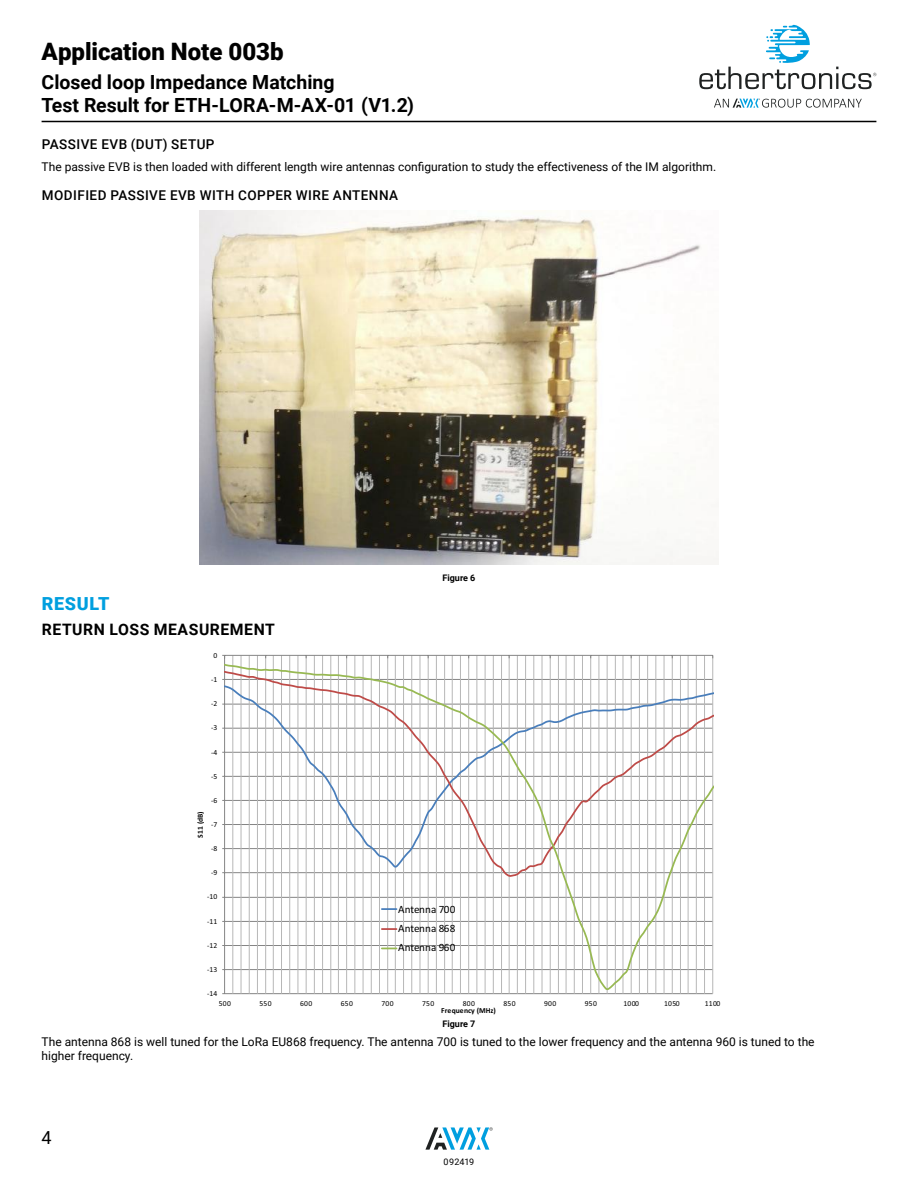
<style>
.page{position:relative;width:918px;height:1188px;background:#fff}
.page>*{position:absolute;margin:0;border:0;box-sizing:border-box;transform-origin:0 0}
.t1{font:900 24px "Roboto";color:#000}
.t2{font:700 19.5px/23.4px "Roboto";color:#000}
.t3{font:900 18px "Roboto";letter-spacing:.035em;color:#009fdf}
.t4{font:18px "Roboto";color:#000}
.t5{font:700 15.75px "Roboto";letter-spacing:.035em;color:#000}
.t6{font:500 13.5px "Roboto";letter-spacing:.035em;color:#000}
.t7{font:12px/14.4px "Roboto";color:#000}
.t8{font:11.1px/19.4px "Calibri";color:#000;text-align:justify}
.t9{font:700 9px "Roboto";color:#000}
.t10{font:9px "Roboto";letter-spacing:.02em;color:#000}
.t11{font:7.65px "Calibri";letter-spacing:.03em;color:#000}
.t12{font:700 7.65px "Calibri";color:#000}
</style>
<div class="page">
<hr style="left:42px;top:121px;width:834px;height:1px;background:#000">
<svg style="left:699px;top:25px;width:177px;height:64px"></svg>
<svg style="left:714px;top:99px;width:148px;height:9px"></svg>
<svg style="left:425px;top:1127px;width:68px;height:23px"></svg>
<img style="left:200px;top:211px;width:518px;height:354px">
<hr style="left:225px;top:993px;width:488px;height:1px;background:#858585">
<hr style="left:712px;top:655px;width:1px;height:339px;background:#b7b7b7">
<hr style="left:704px;top:655px;width:1px;height:339px;background:#b7b7b7">
<hr style="left:696px;top:655px;width:1px;height:339px;background:#b7b7b7">
<hr style="left:688px;top:655px;width:1px;height:339px;background:#b7b7b7">
<hr style="left:680px;top:655px;width:1px;height:339px;background:#b7b7b7">
<hr style="left:672px;top:655px;width:1px;height:339px;background:#b7b7b7">
<hr style="left:664px;top:655px;width:1px;height:339px;background:#b7b7b7">
<hr style="left:656px;top:655px;width:1px;height:339px;background:#b7b7b7">
<hr style="left:647px;top:655px;width:1px;height:339px;background:#b7b7b7">
<hr style="left:639px;top:655px;width:1px;height:339px;background:#b7b7b7">
<hr style="left:631px;top:655px;width:1px;height:339px;background:#b7b7b7">
<hr style="left:623px;top:655px;width:1px;height:339px;background:#b7b7b7">
<hr style="left:615px;top:655px;width:1px;height:339px;background:#b7b7b7">
<hr style="left:607px;top:655px;width:1px;height:339px;background:#b7b7b7">
<hr style="left:599px;top:655px;width:1px;height:339px;background:#b7b7b7">
<hr style="left:590px;top:655px;width:1px;height:339px;background:#b7b7b7">
<hr style="left:582px;top:655px;width:1px;height:339px;background:#b7b7b7">
<hr style="left:574px;top:655px;width:1px;height:339px;background:#b7b7b7">
<hr style="left:566px;top:655px;width:1px;height:339px;background:#b7b7b7">
<hr style="left:558px;top:655px;width:1px;height:339px;background:#b7b7b7">
<hr style="left:550px;top:655px;width:1px;height:339px;background:#b7b7b7">
<hr style="left:542px;top:655px;width:1px;height:339px;background:#b7b7b7">
<hr style="left:534px;top:655px;width:1px;height:339px;background:#b7b7b7">
<hr style="left:525px;top:655px;width:1px;height:339px;background:#b7b7b7">
<hr style="left:517px;top:655px;width:1px;height:339px;background:#b7b7b7">
<hr style="left:509px;top:655px;width:1px;height:339px;background:#b7b7b7">
<hr style="left:501px;top:655px;width:1px;height:339px;background:#b7b7b7">
<hr style="left:493px;top:655px;width:1px;height:339px;background:#b7b7b7">
<hr style="left:485px;top:655px;width:1px;height:339px;background:#b7b7b7">
<hr style="left:477px;top:655px;width:1px;height:339px;background:#b7b7b7">
<hr style="left:468px;top:655px;width:1px;height:339px;background:#b7b7b7">
<hr style="left:460px;top:655px;width:1px;height:339px;background:#b7b7b7">
<hr style="left:452px;top:655px;width:1px;height:339px;background:#b7b7b7">
<hr style="left:444px;top:655px;width:1px;height:339px;background:#b7b7b7">
<hr style="left:436px;top:655px;width:1px;height:339px;background:#b7b7b7">
<hr style="left:428px;top:655px;width:1px;height:339px;background:#b7b7b7">
<hr style="left:420px;top:655px;width:1px;height:339px;background:#b7b7b7">
<hr style="left:411px;top:655px;width:1px;height:339px;background:#b7b7b7">
<hr style="left:403px;top:655px;width:1px;height:339px;background:#b7b7b7">
<hr style="left:395px;top:655px;width:1px;height:339px;background:#b7b7b7">
<hr style="left:387px;top:655px;width:1px;height:339px;background:#b7b7b7">
<hr style="left:379px;top:655px;width:1px;height:339px;background:#b7b7b7">
<hr style="left:371px;top:655px;width:1px;height:339px;background:#b7b7b7">
<hr style="left:363px;top:655px;width:1px;height:339px;background:#b7b7b7">
<hr style="left:355px;top:655px;width:1px;height:339px;background:#b7b7b7">
<hr style="left:346px;top:655px;width:1px;height:339px;background:#b7b7b7">
<hr style="left:338px;top:655px;width:1px;height:339px;background:#b7b7b7">
<hr style="left:331px;top:655px;width:1px;height:339px;background:#b7b7b7">
<hr style="left:322px;top:655px;width:1px;height:339px;background:#b7b7b7">
<hr style="left:314px;top:655px;width:1px;height:339px;background:#b7b7b7">
<hr style="left:306px;top:655px;width:1px;height:339px;background:#b7b7b7">
<hr style="left:298px;top:655px;width:1px;height:339px;background:#b7b7b7">
<hr style="left:289px;top:655px;width:1px;height:339px;background:#b7b7b7">
<hr style="left:281px;top:655px;width:1px;height:339px;background:#b7b7b7">
<hr style="left:273px;top:655px;width:1px;height:339px;background:#b7b7b7">
<hr style="left:265px;top:655px;width:1px;height:339px;background:#b7b7b7">
<hr style="left:257px;top:655px;width:1px;height:339px;background:#b7b7b7">
<hr style="left:249px;top:655px;width:1px;height:339px;background:#b7b7b7">
<hr style="left:241px;top:655px;width:1px;height:339px;background:#b7b7b7">
<hr style="left:233px;top:655px;width:1px;height:339px;background:#b7b7b7">
<hr style="left:224px;top:655px;width:1px;height:339px;background:#858585">
<hr style="left:225px;top:655px;width:488px;height:1px;background:#858585">
<svg style="left:224px;top:663px;width:489px;height:329px"></svg>
<svg style="left:382px;top:908px;width:15px;height:2px"></svg>
<svg style="left:382px;top:928px;width:15px;height:2px"></svg>
<svg style="left:382px;top:948px;width:15px;height:1px"></svg>
<h1 class="t1" style="left:42px;top:34px;width:244px">Application Note 003b</h1>
<h2 class="t2" style="left:42px;top:69px;width:374px">Closed loop Impedance Matching<br>Test Result for ETH-LORA-M-AX-01 (V1.2)</h2>
<p class="t6" style="left:42px;top:135px;width:174px">PASSIVE EVB (DUT) SETUP</p>
<p class="t7" style="left:42px;top:159px;width:676px">The passive EVB is then loaded with different length wire antennas configuration to study the effectiveness of the IM algorithm.</p>
<p class="t6" style="left:42px;top:186px;width:358px">MODIFIED PASSIVE EVB WITH COPPER WIRE ANTENNA</p>
<h3 class="t3" style="left:42px;top:591px;width:69px">RESULT</h3>
<h3 class="t5" style="left:42px;top:619px;width:235px">RETURN LOSS MEASUREMENT</h3>
<p class="t11" style="left:214px;top:650px;width:5px">0</p>
<p class="t11" style="left:211px;top:674px;width:8px">-1</p>
<p class="t11" style="left:211px;top:698px;width:8px">-2</p>
<p class="t11" style="left:211px;top:723px;width:8px">-3</p>
<p class="t11" style="left:211px;top:747px;width:8px">-4</p>
<p class="t11" style="left:211px;top:771px;width:8px">-5</p>
<p class="t11" style="left:211px;top:795px;width:8px">-6</p>
<p class="t12" style="left:195px;top:838px;width:28px;rotate:-90deg">S11 (dB)</p>
<p class="t11" style="left:211px;top:819px;width:8px">-7</p>
<p class="t11" style="left:211px;top:843px;width:8px">-8</p>
<p class="t11" style="left:211px;top:867px;width:8px">-9</p>
<p class="t11" style="left:207px;top:892px;width:12px">-10</p>
<p class="t11" style="left:207px;top:916px;width:12px">-11</p>
<p class="t11" style="left:207px;top:940px;width:12px">-12</p>
<p class="t11" style="left:207px;top:964px;width:12px">-13</p>
<p class="t11" style="left:207px;top:988px;width:12px">-14</p>
<p class="t9" style="left:443px;top:572px;width:34px">Figure 6</p>
<p class="t8" style="left:398px;top:899px;width:59px">Antenna 700<br>Antenna 868<br>Antenna 960</p>
<p class="t11" style="left:219px;top:998px;width:14px">500</p>
<p class="t11" style="left:259px;top:998px;width:14px">550</p>
<p class="t11" style="left:300px;top:998px;width:14px">600</p>
<p class="t11" style="left:341px;top:998px;width:14px">650</p>
<p class="t11" style="left:381px;top:998px;width:14px">700</p>
<p class="t11" style="left:422px;top:998px;width:14px">750</p>
<p class="t11" style="left:463px;top:998px;width:14px">800</p>
<p class="t11" style="left:503px;top:998px;width:14px">850</p>
<p class="t11" style="left:544px;top:998px;width:14px">900</p>
<p class="t11" style="left:585px;top:998px;width:14px">950</p>
<p class="t11" style="left:623px;top:998px;width:17px">1000</p>
<p class="t11" style="left:664px;top:998px;width:17px">1050</p>
<p class="t11" style="left:705px;top:998px;width:17px">1100</p>
<p class="t12" style="left:441px;top:1005px;width:56px">Frequency (MHz)</p>
<p class="t9" style="left:443px;top:1017px;width:34px">Figure 7</p>
<p class="t7" style="left:42px;top:1034px;width:775px">The antenna 868 is well tuned for the LoRa EU868 frequency. The antenna 700 is tuned to the lower frequency and the antenna 960 is tuned to the higher frequency.</p>
<h3 class="t4" style="left:42px;top:1125px;width:12px">4</h3>
<p class="t10" style="left:444px;top:1155px;width:32px">092419</p>
</div>
